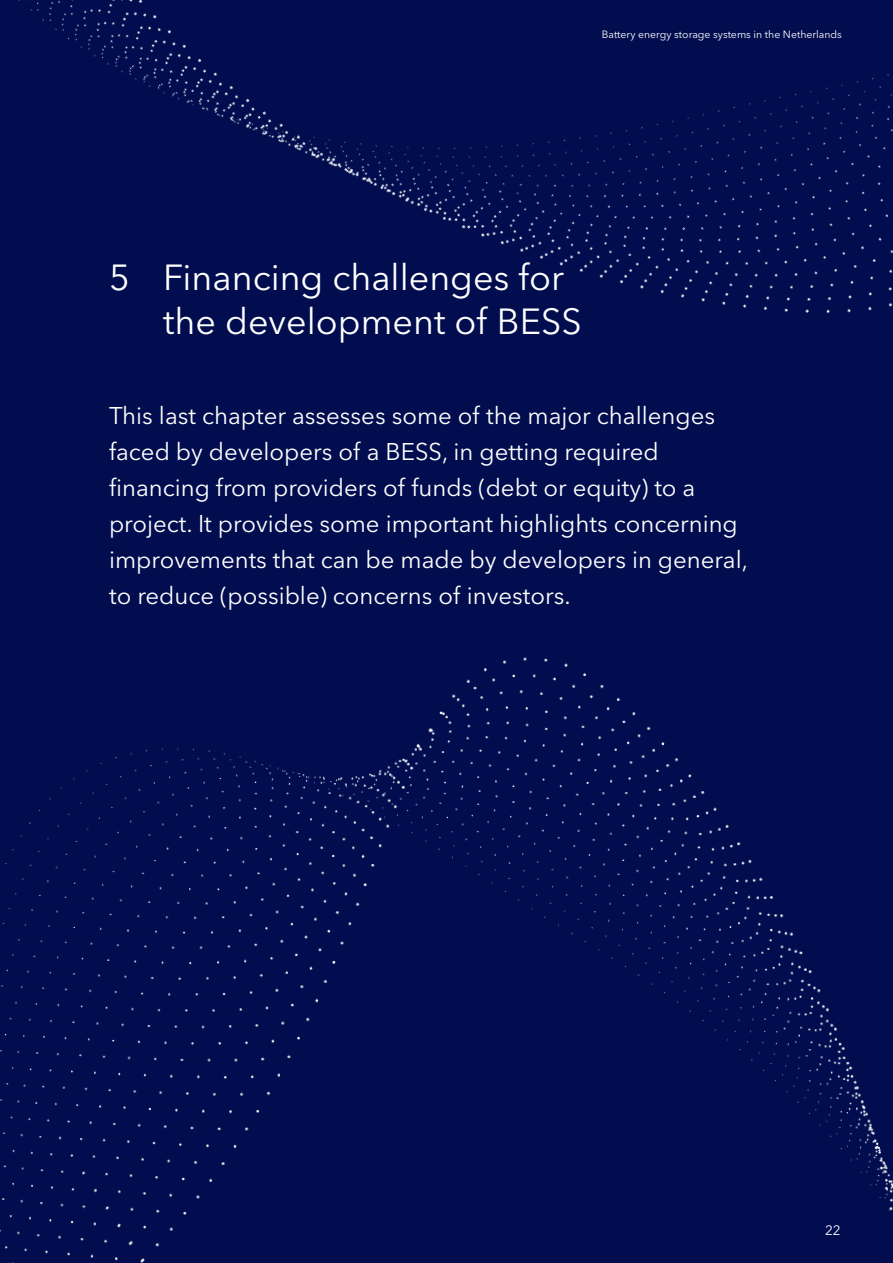
<style>
.page{position:relative;width:893px;height:1263px;background:#fff}
.page>*{position:absolute;margin:0;border:0;box-sizing:border-box;transform-origin:0 0}
.t1{font:36px "Avenir Next LT Pro";color:#fff}
.Subhead_16pt{font:24px/36px "Avenir Next LT Pro";color:#fff}
.t2{font:13.5px "Avenir Next LT Pro";color:#fff}
.t3{font:10.5px "Avenir Next LT Pro";color:#fff}
</style>
<div class="page">
<div style="left:0;top:659px;width:893px;height:604px;background:#010d4f"></div>
<div style="left:0;top:0;width:893px;height:659px;background:#010d4f"></div>
<p class="t3" style="left:602px;top:28px;width:242px">Battery energy storage systems in the Netherlands</p>
<p class="t1" style="left:109px;top:256px;width:457px">5 Financing challenges for</p>
<p class="t1" style="left:163px;top:300px;width:420px">the development of BESS</p>
<p class="Subhead_16pt" style="left:109px;top:398px;width:607px">This last chapter assesses some of the major challenges faced by developers of a BESS, in getting required</p>
<p class="Subhead_16pt" style="left:109px;top:470px;width:588px">financing from providers of funds (debt or equity) to a</p>
<p class="Subhead_16pt" style="left:109px;top:506px;width:640px">project. It provides some important highlights concerning improvements that can be made by developers in general, to reduce (possible) concerns of investors.</p>
<p class="t2" style="left:825px;top:1222px;width:17px">22</p>
</div>
